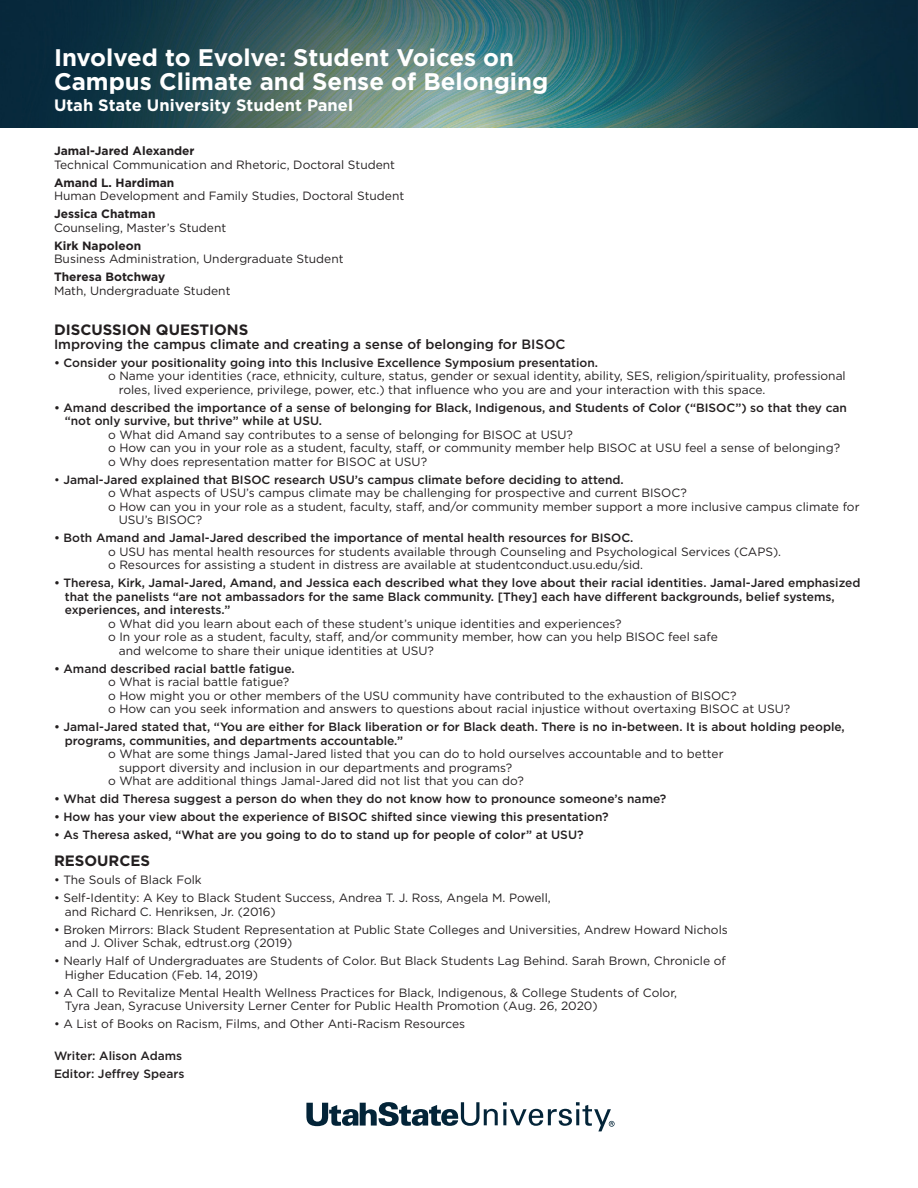
<style>
.page{position:relative;width:918px;height:1188px;background:#fff}
.page>*{position:absolute;margin:0;border:0;box-sizing:border-box;transform-origin:0 0}
.t1{font:700 24px/24px "Gotham";color:#fff}
.t2{font:700 16.5px "Gotham";color:#fff}
.t3{font:700 15px "Gotham";color:#231f20}
.t4{font:500 13.5px "Gotham";color:#231f20}
.t5{font:12px/13.5px "Gotham";color:#231f20}
.t6{font:500 12px/13.5px "Gotham";color:#231f20}
.t7{font:700 12px "Gotham";color:#231f20}
.s1{font-weight:400}
</style>
<div class="page">
<img style="left:0;top:0;width:918px;height:127px">
<svg style="left:306px;top:1102px;width:309px;height:29px"></svg>
<h1 class="t1" style="left:54px;top:45px;width:496px">Involved to Evolve: Student Voices on<br>Campus Climate and Sense of Belonging</h1>
<h2 class="t2" style="left:54px;top:94px;width:301px">Utah State University Student Panel</h2>
<p class="t7" style="left:54px;top:143px;width:142px">Jamal-Jared Alexander</p>
<p class="t5" style="left:54px;top:158px;width:343px">Technical Communication and Rhetoric, Doctoral Student</p>
<p class="t7" style="left:54px;top:175px;width:122px">Amand L. Hardiman</p>
<p class="t5" style="left:54px;top:189px;width:352px">Human Development and Family Studies, Doctoral Student</p>
<p class="t7" style="left:54px;top:206px;width:103px">Jessica Chatman</p>
<p class="t5" style="left:54px;top:221px;width:174px">Counseling, Master’s Student</p>
<p class="t7" style="left:54px;top:238px;width:89px">Kirk Napoleon</p>
<p class="t5" style="left:54px;top:252px;width:291px">Business Administration, Undergraduate Student</p>
<p class="t7" style="left:54px;top:269px;width:113px">Theresa Botchway</p>
<p class="t5" style="left:54px;top:284px;width:178px">Math, Undergraduate Student</p>
<p class="t3" style="left:54px;top:320px;width:196px">DISCUSSION QUESTIONS</p>
<p class="t4" style="left:54px;top:335px;width:513px">Improving the campus climate and creating a sense of belonging for BISOC</p>
<p class="t6" style="left:54px;top:356px;width:546px">• Consider your positionality going into this Inclusive Excellence Symposium presentation.</p>
<p class="t5" style="left:119px;top:369px;width:728px;text-indent:-11px">o Name your identities (race, ethnicity, culture, status, gender or sexual identity, ability, SES, religion/spirituality, professional roles, lived experience, privilege, power, etc.) that influence who you are and your interaction with this space.</p>
<p class="t6" style="left:65px;top:401px;width:784px;text-indent:-11px">• Amand described the importance of a sense of belonging for Black, Indigenous, and Students of Color (“BISOC”) so that they can “not only survive, but thrive” while at USU.</p>
<p class="t5" style="left:108px;top:428px;width:734px">o What did Amand say contributes to a sense of belonging for BISOC at USU?<br>o How can you in your role as a student, faculty, staff, or community member help BISOC at USU feel a sense of belonging? o Why does representation matter for BISOC at USU?</p>
<p class="t6" style="left:54px;top:473px;width:571px"><span class="s1">•</span> Jamal-Jared explained that BISOC research USU’s campus climate before deciding to attend.</p>
<p class="t5" style="left:108px;top:486px;width:580px">o What aspects of USU’s campus climate may be challenging for prospective and current BISOC?</p>
<p class="t5" style="left:108px;top:500px;width:753px">o How can you in your role as a student, faculty, staff, and/or community member support a more inclusive campus climate for</p>
<p class="t5" style="left:119px;top:513px;width:85px">USU’s BISOC?</p>
<p class="t6" style="left:54px;top:531px;width:581px">• Both Amand and Jamal-Jared described the importance of mental health resources for BISOC.</p>
<p class="t5" style="left:108px;top:545px;width:675px">o USU has mental health resources for students available through Counseling and Psychological Services (CAPS). o Resources for assisting a student in distress are available at studentconduct.usu.edu/sid.</p>
<p class="t6" style="left:65px;top:576px;width:797px;text-indent:-11px">• Theresa, Kirk, Jamal-Jared, Amand, and Jessica each described what they love about their racial identities. Jamal-Jared emphasized that the panelists “are not ambassadors for the same Black community. [They] each have different backgrounds, belief systems, experiences, and interests.”</p>
<p class="t5" style="left:108px;top:617px;width:515px">o What did you learn about each of these student’s unique identities and experiences?</p>
<p class="t5" style="left:108px;top:630px;width:611px">o In your role as a student, faculty, staff, and/or community member, how can you help BISOC feel safe</p>
<p class="t5" style="left:119px;top:644px;width:317px">and welcome to share their unique identities at USU?</p>
<p class="t6" style="left:54px;top:662px;width:242px">• Amand described racial battle fatigue.</p>
<p class="t5" style="left:108px;top:675px;width:684px">o What is racial battle fatigue?<br>o How might you or other members of the USU community have contributed to the exhaustion of BISOC?<br>o How can you seek information and answers to questions about racial injustice without overtaxing BISOC at USU?</p>
<p class="t6" style="left:65px;top:720px;width:782px;text-indent:-11px">• Jamal-Jared stated that, “You are either for Black liberation or for Black death. There is no in-between. It is about holding people, programs, communities, and departments accountable.”</p>
<p class="t5" style="left:108px;top:747px;width:617px">o What are some things Jamal-Jared listed that you can do to hold ourselves accountable and to better</p>
<p class="t5" style="left:119px;top:761px;width:395px">support diversity and inclusion in our departments and programs?</p>
<p class="t5" style="left:108px;top:774px;width:417px">o What are additional things Jamal-Jared did not list that you can do?</p>
<p class="t6" style="left:54px;top:792px;width:614px">• What did Theresa suggest a person do when they do not know how to pronounce someone’s name?</p>
<p class="t6" style="left:54px;top:810px;width:556px">• How has your view about the experience of BISOC shifted since viewing this presentation?</p>
<p class="t6" style="left:54px;top:828px;width:531px">• As Theresa asked, “What are you going to do to stand up for people of color” at USU?</p>
<p class="t3" style="left:54px;top:851px;width:98px">RESOURCES</p>
<p class="t5" style="left:54px;top:873px;width:149px">• The Souls of Black Folk</p>
<p class="t5" style="left:65px;top:891px;width:488px;text-indent:-11px">• Self-Identity: A Key to Black Student Success, Andrea T. J. Ross, Angela M. Powell, and Richard C. Henriksen, Jr. (2016)</p>
<p class="t5" style="left:65px;top:923px;width:665px;text-indent:-11px">• Broken Mirrors: Black Student Representation at Public State Colleges and Universities, Andrew Howard Nichols and J. Oliver Schak, edtrust.org (2019)</p>
<p class="t5" style="left:65px;top:954px;width:663px;text-indent:-11px">• Nearly Half of Undergraduates are Students of Color. But Black Students Lag Behind. Sarah Brown, Chronicle of<br>Higher Education (Feb. 14, 2019)</p>
<p class="t5" style="left:65px;top:986px;width:614px;text-indent:-11px">• A Call to Revitalize Mental Health Wellness Practices for Black, Indigenous, &amp; College Students of Color,<br>Tyra Jean, Syracuse University Lerner Center for Public Health Promotion (Aug. 26, 2020)</p>
<p class="t5" style="left:54px;top:1017px;width:413px">• A List of Books on Racism, Films, and Other Anti-Racism Resources</p>
<p class="t6" style="left:54px;top:1047px;width:132px;line-height:18px">Writer: Alison Adams<br>Editor: Jeffrey Spears</p>
</div>
